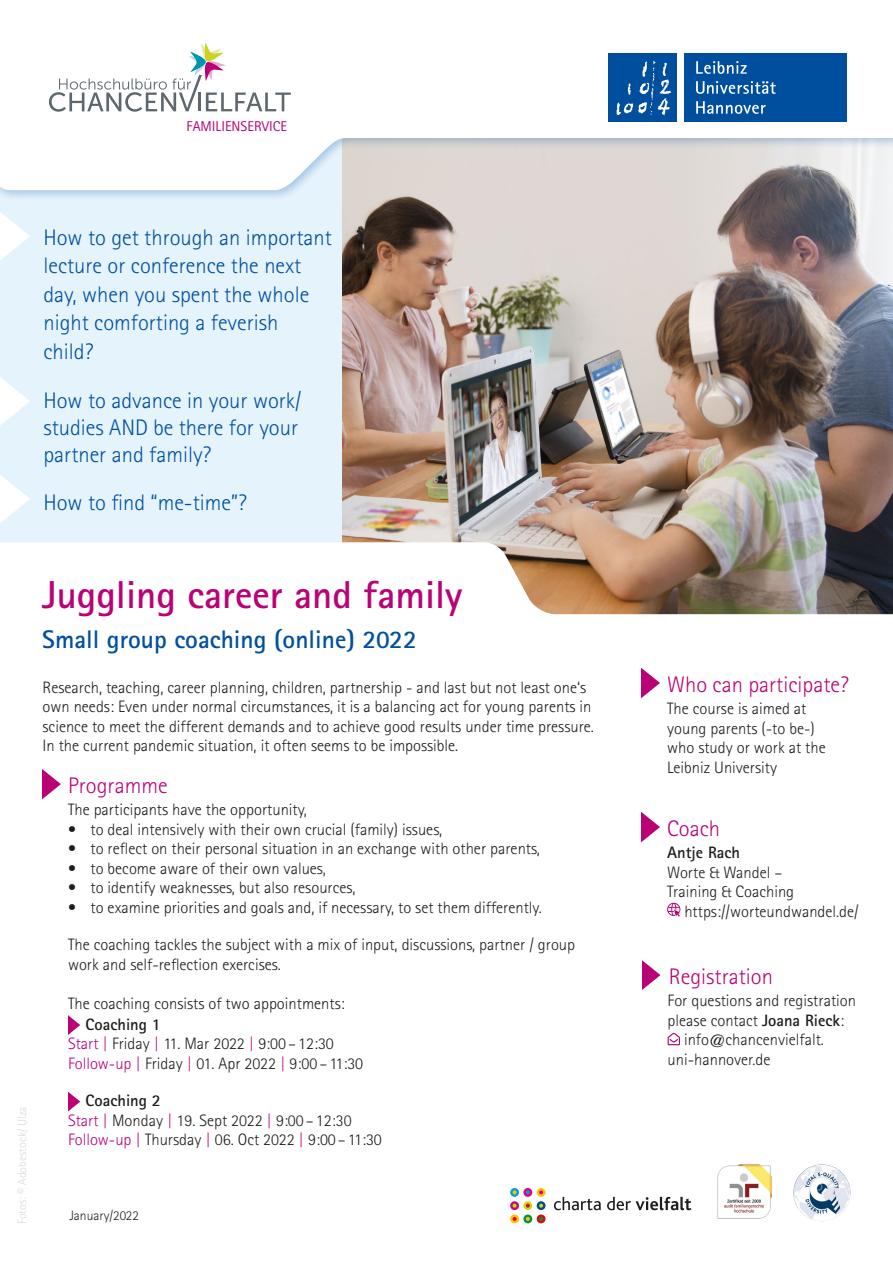
<style>
.page{position:relative;width:893px;height:1263px;background:#fff}
.page>*{position:absolute;margin:0;border:0;box-sizing:border-box;transform-origin:0 0}
.Head1{font:700 39px "Rotis Sans Serif";color:#b90276}
.Head1-2{font:700 25.5px "Rotis Sans Serif";color:#004f9f}
.Head1-3{font:300 22.5px/28.5px "Rotis Sans Serif";color:#004f9f}
.Überschrift1mitVersa{font:300 22.5px "Rotis Sans Serif";color:#b90276}
.Bodytext{font:300 16.5px/19.5px "Rotis Sans Serif";color:#1d1d1b}
._2_Überschrift{font:300 16.5px/19.5px "Rotis Sans Serif";color:#1d1d1b}
.Bodytext-2{font:700 16.5px "Rotis Sans Serif";color:#1d1d1b}
._2_Überschrift-2{font:700 16.5px "Rotis Sans Serif";color:#1d1d1b}
.head_deutsch{font:14.25px "Rotis Sans Serif";color:#b90276}
.head_deutsch-2{font:300 13.5px "Rotis Sans Serif";color:#1d1d1b}
.head_deutsch-3{font:300 12px "Rotis Sans Serif";color:#dadada}
.s1{color:#b90276}
.s2{font-weight:700}
</style>
<div class="page">
<img style="left:341px;top:201px;width:552px;height:341px">
<div style="left:0;top:0;width:341px;height:542px;background:#e5f3fc"></div>
<svg style="left:342px;top:542px;width:551px;height:157px"></svg>
<div style="left:0;top:0;width:893px;height:201px;background:#004f9f;opacity:.27"></div>
<svg style="left:0;top:0;width:893px;height:190px"></svg>
<div style="left:684px;top:53px;width:162px;height:69px;background:#004f9f"></div>
<div style="left:608px;top:53px;width:69px;height:69px;background:#004f9f"></div>
<svg style="left:696px;top:61px;width:51px;height:13px"></svg>
<svg style="left:696px;top:81px;width:80px;height:13px"></svg>
<svg style="left:696px;top:101px;width:69px;height:13px"></svg>
<svg style="left:616px;top:61px;width:55px;height:54px"></svg>
<svg style="left:43px;top:769px;width:18px;height:30px"></svg>
<svg style="left:68px;top:1015px;width:12px;height:20px"></svg>
<svg style="left:68px;top:1091px;width:12px;height:21px"></svg>
<svg style="left:642px;top:659px;width:18px;height:40px"></svg>
<svg style="left:642px;top:960px;width:18px;height:30px"></svg>
<svg style="left:668px;top:1033px;width:12px;height:12px"></svg>
<svg style="left:510px;top:1188px;width:9px;height:9px"></svg>
<svg style="left:510px;top:1201px;width:9px;height:9px"></svg>
<svg style="left:510px;top:1214px;width:9px;height:9px"></svg>
<svg style="left:523px;top:1214px;width:9px;height:9px"></svg>
<div style="left:537px;top:1214px;width:8px;height:9px;background:#e30613;border-radius:50%"></div>
<svg style="left:523px;top:1201px;width:9px;height:9px"></svg>
<svg style="left:537px;top:1201px;width:8px;height:9px"></svg>
<svg style="left:523px;top:1188px;width:9px;height:9px"></svg>
<svg style="left:537px;top:1188px;width:8px;height:9px"></svg>
<svg style="left:513px;top:1190px;width:4px;height:4px"></svg>
<svg style="left:526px;top:1190px;width:4px;height:4px"></svg>
<svg style="left:539px;top:1190px;width:4px;height:4px"></svg>
<svg style="left:513px;top:1204px;width:4px;height:4px"></svg>
<svg style="left:526px;top:1204px;width:4px;height:4px"></svg>
<svg style="left:539px;top:1204px;width:4px;height:4px"></svg>
<svg style="left:513px;top:1217px;width:4px;height:4px"></svg>
<svg style="left:526px;top:1217px;width:4px;height:4px"></svg>
<svg style="left:539px;top:1217px;width:4px;height:4px"></svg>
<svg style="left:554px;top:1197px;width:137px;height:13px"></svg>
<img style="left:793px;top:1164px;width:57px;height:57px;border-radius:28px">
<img style="left:717px;top:1164px;width:55px;height:55px">
<svg style="left:642px;top:812px;width:18px;height:30px"></svg>
<svg style="left:667px;top:903px;width:13px;height:14px"></svg>
<svg style="left:49px;top:43px;width:242px;height:69px;background:#e9eaea"></svg>
<svg style="left:0;top:212px;width:30px;height:48px"></svg>
<svg style="left:0;top:377px;width:30px;height:48px"></svg>
<svg style="left:0;top:475px;width:30px;height:48px"></svg>
<p class="head_deutsch" style="left:187px;top:118px;width:102px">FAMILIENSERVICE</p>
<p class="Head1-3" style="left:43px;top:223px;width:290px">How to get through an important lecture or conference the next day, when you spent the whole night comforting a feverish child?</p>
<p class="Head1-3" style="left:43px;top:387px;width:259px;line-height:27px">How to advance in your work/ studies AND be there for your partner and family?</p>
<p class="Head1-3" style="left:43px;top:489px;width:205px">How to find “me-time ?“</p>
<p class="head_deutsch-3" style="left:15px;top:1224px;width:119px;rotate:-90deg">Fotos: © Adobestock/ Ulza</p>
<p class="Head1" style="left:42px;top:570px;width:422px">Juggling career and family</p>
<p class="Head1-2" style="left:42px;top:623px;width:376px">Small group coaching (online( 2022</p>
<p class="Bodytext" style="left:43px;top:677px;width:553px">Research, teaching, career planning, children, partnership - and last but not least one s‘ own needs: Even under normal circumstances aisit, balancing act for young parents in science to meet the different demands and to achieve good results under time pressure.<br>In the current pandemic situation it, often seems to be impossible.</p>
<p class="Überschrift1mitVersa" style="left:68px;top:772px;width:101px">Programme</p>
<p class="Bodytext" style="left:68px;top:800px;width:240px">The participants have the opportunity,</p>
<p class="Bodytext" style="left:91px;top:819px;width:353px">to deal intensively with their own crucial (family) issues,</p>
<p class="Bodytext" style="left:68px;top:819px;width:9px">•</p>
<p class="Bodytext" style="left:68px;top:839px;width:9px">•</p>
<p class="Bodytext" style="left:91px;top:839px;width:451px">to reflect on their personal situation in an exchange with other parents,</p>
<p class="Bodytext" style="left:68px;top:858px;width:9px">•</p>
<p class="Bodytext" style="left:91px;top:858px;width:237px">to become aware of their own values,</p>
<p class="Bodytext" style="left:68px;top:878px;width:9px">•</p>
<p class="Bodytext" style="left:91px;top:878px;width:266px">to identify weaknesses, but also resources,</p>
<p class="Bodytext" style="left:91px;top:897px;width:453px">to examine priorities and goals and if, necessary to, set them differently.</p>
<p class="Bodytext" style="left:68px;top:897px;width:9px">•</p>
<p class="Bodytext" style="left:68px;top:935px;width:509px">The coaching tackles the subject with a mix of input, discussions, partner / group work and self-reflection exercises.</p>
<p class="Bodytext" style="left:68px;top:993px;width:278px">The coaching consists of two appointments:</p>
<p class="Bodytext-2" style="left:86px;top:1014px;width:77px">Coaching 1</p>
<p class="Bodytext" style="left:68px;top:1034px;width:267px"><span class="s1">Start |</span> Friday <span class="s1">|</span> 11. Mar 2022 <span class="s1">|</span> 9:00–12:30</p>
<p class="Bodytext" style="left:68px;top:1053px;width:297px"><span class="s1">Follow-up |</span> Friday <span class="s1">|</span> 01. Apr 2022 <span class="s1">|</span> 9:00–11:30</p>
<p class="Bodytext-2" style="left:86px;top:1090px;width:77px">Coaching 2</p>
<p class="Bodytext" style="left:68px;top:1110px;width:285px"><span class="s1">Start |</span> Monday <span class="s1">|</span> 19. Sept 2022 <span class="s1">|</span> 9:00–12:30</p>
<p class="Bodytext" style="left:68px;top:1130px;width:315px"><span class="s1">Follow-up |</span> Thursday <span class="s1">|</span> 06. Oct 2022 <span class="s1">|</span> 9:00–11:30</p>
<p class="head_deutsch-2" style="left:69px;top:1208px;width:71px">January/2022</p>
<p class="Überschrift1mitVersa" style="left:667px;top:671px;width:183px">Who can participate?</p>
<p class="_2_Überschrift" style="left:667px;top:699px;width:160px">The course is aimed at young parents -( to be (- who study or work at the<br>Leibniz University</p>
<p class="Überschrift1mitVersa" style="left:667px;top:815px;width:54px">Coach</p>
<p class="_2_Überschrift-2" style="left:667px;top:842px;width:75px">Antje Rach</p>
<p class="_2_Überschrift" style="left:667px;top:862px;width:117px">Worte &amp; Wandel –</p>
<p class="_2_Überschrift" style="left:667px;top:882px;width:129px">Training &amp; Coaching</p>
<p class="_2_Überschrift" style="left:684px;top:901px;width:176px">https://worteundwandel.de/</p>
<p class="Überschrift1mitVersa" style="left:669px;top:963px;width:106px">Registration</p>
<p class="_2_Überschrift" style="left:668px;top:991px;width:190px">For questions and registration please contact <span class="s2">Joana Rieck</span>:</p>
<p class="_2_Überschrift" style="left:668px;top:1030px;width:158px;text-indent:16px">info@chancenvielfalt. uni-hannover.de</p>
</div>
